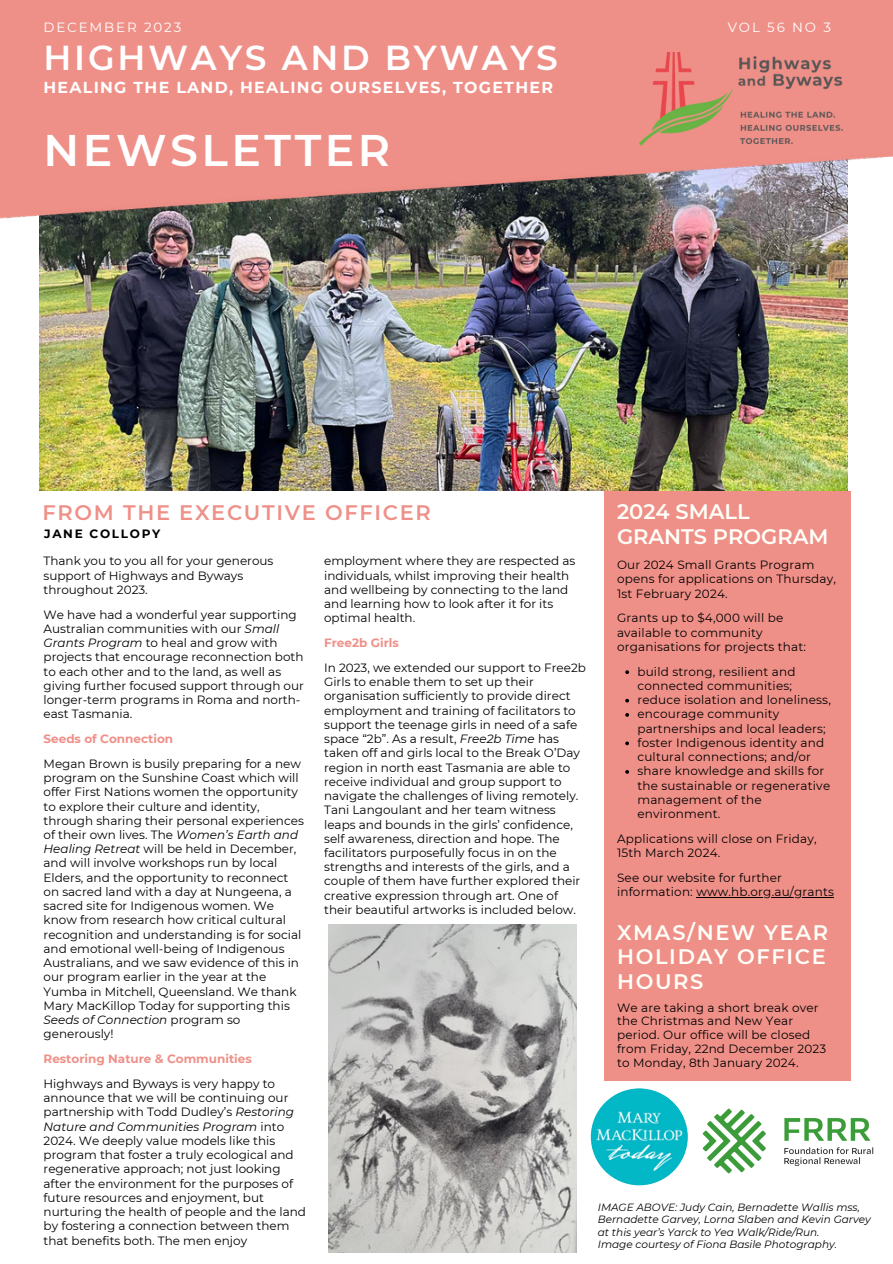
<style>
.page{position:relative;width:893px;height:1264px;background:#fff}
.page>*{position:absolute;margin:0;border:0;box-sizing:border-box;transform-origin:0 0}
.t1{font:600 44.1px "Montserrat";letter-spacing:.08em;color:#fff}
.t2{font:600 34.5px "Montserrat";letter-spacing:.08em;color:#fff}
.t3{font:600 21px/24.8px "Montserrat";letter-spacing:.08em;color:#fffff9;text-align:justify}
.t4{font:600 21px "Montserrat";letter-spacing:.08em;color:#ef9088}
.t5{font:600 21px/24.8px "Montserrat";color:#fffff9}
.t6{font:700 15.9px "Montserrat";letter-spacing:.08em;color:#fff}
.t7{font:13.35px "Montserrat";letter-spacing:.14em;color:#fff}
.t8{font:12px/14.2px "Montserrat";color:#000}
.t9{font:700 12px "Montserrat";color:#ef9088}
.t10{font:700 12px "Montserrat";letter-spacing:.14em;color:#000}
.t11{font:italic 10.5px/12.3px "Montserrat";color:#000}
.s1{font-style:italic}
</style>
<div class="page">
<img style="left:40px;top:226px;width:807px;height:265px">
<img style="left:0;top:0;width:892px;height:226px">
<img style="left:639px;top:53px;width:203px;height:93px">
<div style="left:604px;top:491px;width:247px;height:589px;background:#ef9088"></div>
<img style="left:328px;top:924px;width:248px;height:327px">
<svg style="left:625px;top:670px;width:4px;height:4px"></svg>
<svg style="left:625px;top:698px;width:4px;height:4px"></svg>
<svg style="left:625px;top:713px;width:4px;height:3px"></svg>
<svg style="left:625px;top:741px;width:4px;height:4px"></svg>
<svg style="left:625px;top:770px;width:4px;height:3px"></svg>
<hr style="left:696px;top:896px;width:138px;height:1px;background:#000">
<img style="left:687px;top:1108px;width:187px;height:66px">
<img style="left:590px;top:1088px;width:97px;height:97px;border-radius:50%">
<p class="t7" style="left:44px;top:19px;width:139px">DECEMBER 2023</p>
<p class="t2" style="left:44px;top:37px;width:516px">HIGHWAYS AND BYWAYS</p>
<p class="t6" style="left:44px;top:78px;width:511px">HEALING THE LAND, HEALING OURSELVES, TOGETHER</p>
<p class="t1" style="left:44px;top:123px;width:348px">NEWSLETTER</p>
<p class="t7" style="left:727px;top:19px;width:105px">VOL 56 NO 3</p>
<p class="t4" style="left:42px;top:499px;width:390px">FROM THE EXECUTIVE OFFICER</p>
<p class="t10" style="left:44px;top:526px;width:118px">JANE COLLOPY</p>
<p class="t8" style="left:44px;top:554px;width:231px">Thank you to you all for your generous support of Highways and Byways throughout 2023.</p>
<p class="t8" style="left:44px;top:607px;width:262px">We have had a wonderful year supporting Australian communities with our <span class="s1">Small Grants Program</span> to heal and grow with projects that encourage reconnection both to each other and to the land, as well as giving further focused support through our longer-term programs in Roma and north&shy;east Tasmania.</p>
<p class="t9" style="left:44px;top:731px;width:131px">Seeds of Connection</p>
<p class="t8" style="left:44px;top:756px;width:262px">Megan Brown is busily preparing for a new program on the Sunshine Coast which will offer First Nations women the opportunity to explore their culture and identity, through sharing their personal experiences of their own lives. The <span class="s1">Women’s Earth and Healing Retreat</span> will be held in December, and will involve workshops run by local Elders, and the opportunity to reconnect on sacred land with a day at Nungeena, a sacred site for Indigenous women. We know from research how critical cultural recognition and understanding is for social and emotional well-being of Indigenous Australians, and we saw evidence of this in our program earlier in the year at the Yumba in Mitchell, Queensland. We thank Mary MacKillop Today for supporting this <span class="s1">Seeds of Connection</span> program so generously!</p>
<p class="t9" style="left:44px;top:1051px;width:210px">Restoring Nature &amp; Communities</p>
<p class="t8" style="left:44px;top:1076px;width:264px">Highways and Byways is very happy to announce that we will be continuing our partnership with Todd Dudley’s <span class="s1">Restoring Nature and Communities Program</span> into 2024. We deeply value models like this program that foster a truly ecological and regenerative approach; not just looking after the environment for the purposes of future resources and enjoyment, but nurturing the health of people and the land by fostering a connection between them that benefits both. The men enjoy</p>
<p class="t8" style="left:324px;top:554px;width:252px">employment where they are respected as individuals, whilst improving their health and wellbeing by connecting to the land and learning how to look after it for its optimal health.</p>
<p class="t9" style="left:324px;top:635px;width:76px">Free2b Girls</p>
<p class="t8" style="left:324px;top:660px;width:263px">In 2023, we extended our support to Free2b Girls to enable them to set up their organisation sufficiently to provide direct employment and training of facilitators to support the teenage girls in need of a safe space “2b”. As a result, <span class="s1">Free2b Time</span> has taken off and girls local to the Break O’Day region in north east Tasmania are able to receive individual and group support to navigate the challenges of living remotely.<br>Tani Langoulant and her team witness leaps and bounds in the girls’ confidence, self awareness, direction and hope. The facilitators purposefully focus in on the strengths and interests of the girls, and a couple of them have further explored their creative expression through art. One of their beautiful artworks is included below.</p>
<p class="t5" style="left:617px;top:499px;width:213px">2024 SMALL<br>GRANTS PROGRAM</p>
<p class="t8" style="left:617px;top:557px;width:220px">Our 2024 Small Grants Program opens for applications on Thursday,<br>1st February 2024.</p>
<p class="t8" style="left:617px;top:611px;width:190px">Grants up to $4,000 will be available to community organisations for projects that:</p>
<p class="t8" style="left:637px;top:664px;width:159px">build strong, resilient and connected communities;</p>
<p class="t8" style="left:637px;top:692px;width:195px">reduce isolation and loneliness,</p>
<p class="t8" style="left:637px;top:707px;width:190px">encourage community partnerships and local leaders;</p>
<p class="t8" style="left:637px;top:735px;width:188px">foster Indigenous identity and cultural connections; and/or</p>
<p class="t8" style="left:637px;top:763px;width:194px">share knowledge and skills for the sustainable or regenerative management of the environment.</p>
<p class="t8" style="left:617px;top:831px;width:201px">Applications will close on Friday,<br>15th March 2024.</p>
<p class="t8" style="left:617px;top:870px;width:218px">See our website for further information: www.hb.org.au/grants</p>
<p class="t3" style="left:617px;top:919px;width:213px">XMAS/NEW YEAR HOLIDAY OFFICE HOURS</p>
<p class="t8" style="left:617px;top:1000px;width:211px">We are taking a short break over the Christmas and New Year period. Our office will be closed from Friday, 22nd December 2023 to Monday, 8th January 2024.</p>
<p class="t11" style="left:597px;top:1201px;width:274px">IMAGE ABOVE: Judy Cain, Bernadette Wallis mss,<br>Bernadette Garvey, Lorna Slaben and Kevin Garvey at this year’s Yarck to Yea Walk/Ride/Run.</p>
<p class="t11" style="left:597px;top:1237px;width:241px">Image courtesy of Fiona Basile Photography.</p>
</div>
